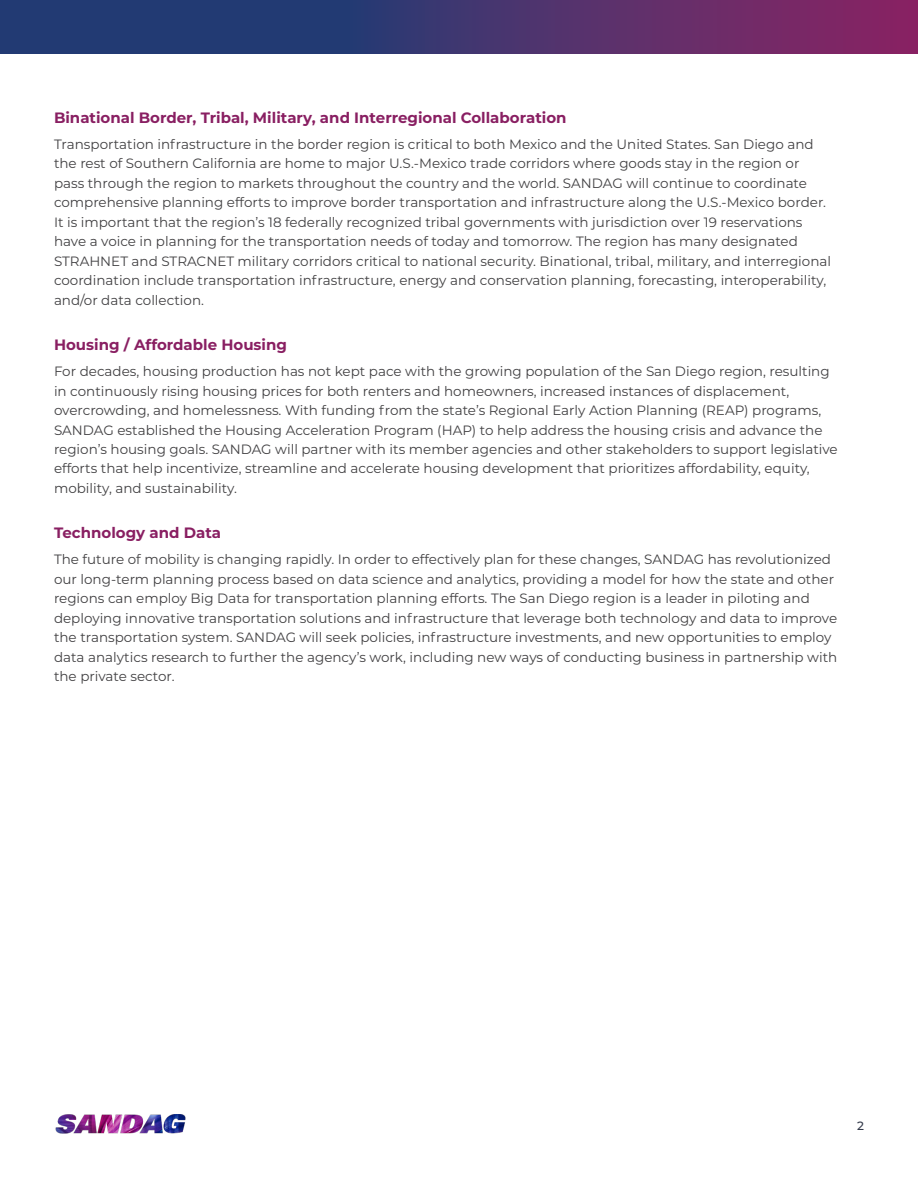
<style>
.page{position:relative;width:918px;height:1188px;background:#fff}
.page>*{position:absolute;margin:0;border:0;box-sizing:border-box;transform-origin:0 0}
.t1{font:700 15px "Montserrat";color:#891f62}
.t2{font:13.5px/19.5px "Montserrat";color:#414042}
.t3{font:500 12px "Montserrat";color:#343a4a}
</style>
<div class="page">
<svg style="left:0;top:0;width:918px;height:54px;background:#45336e"></svg>
<img style="left:55px;top:1114px;width:131px;height:20px">
<p class="t1" style="left:54px;top:106px;width:514px">Binational Border, Tribal, Military, and Interregional Collaboration</p>
<p class="t2" style="left:54px;top:134px;width:779px">Transportation infrastructure in the border region is critical to both Mexico and the United States. San Diego and the rest of Southern California are home to major U.S.-Mexico trade corridors where goods stay in the region or pass through the region to markets throughout the country and the world. SANDAG will continue to coordinate comprehensive planning efforts to improve border transportation and infrastructure along the U.S.-Mexico border.<br>It is important that the region’s 18 federally recognized tribal governments with jurisdiction over 19 reservations have a voice in planning for the transportation needs of today and tomorrow. The region has many designated STRAHNET and STRACNET military corridors critical to national security. Binational, tribal, military, and interregional coordination include transportation infrastructure, energy and conservation planning, forecasting, interoperability, and/or data collection.</p>
<p class="t1" style="left:54px;top:334px;width:235px">Housing / Affordable Housing</p>
<p class="t2" style="left:54px;top:361px;width:785px">For decades, housing production has not kept pace with the growing population of the San Diego region, resulting in continuously rising housing prices for both renters and homeowners, increased instances of displacement, overcrowding, and homelessness. With funding from the state’s Regional Early Action Planning (REAP) programs, SANDAG established the Housing Acceleration Program (HAP) to help address the housing crisis and advance the region’s housing goals. SANDAG will partner with its member agencies and other stakeholders to support legislative efforts that help incentivize, streamline and accelerate housing development that prioritizes affordability, equity, mobility, and sustainability.</p>
<p class="t1" style="left:54px;top:522px;width:169px">Technology and Data</p>
<p class="t2" style="left:54px;top:549px;width:785px">The future of mobility is changing rapidly. In order to effectively plan for these changes, SANDAG has revolutionized our long-term planning process based on data science and analytics, providing a model for how the state and other regions can employ Big Data for transportation planning efforts. The San Diego region is a leader in piloting and deploying innovative transportation solutions and infrastructure that leverage both technology and data to improve the transportation system. SANDAG will seek policies, infrastructure investments, and new opportunities to employ data analytics research to further the agency’s work, including new ways of conducting business in partnership with the private sector.</p>
<p class="t3" style="left:857px;top:1117px;width:8px">2</p>
</div>
